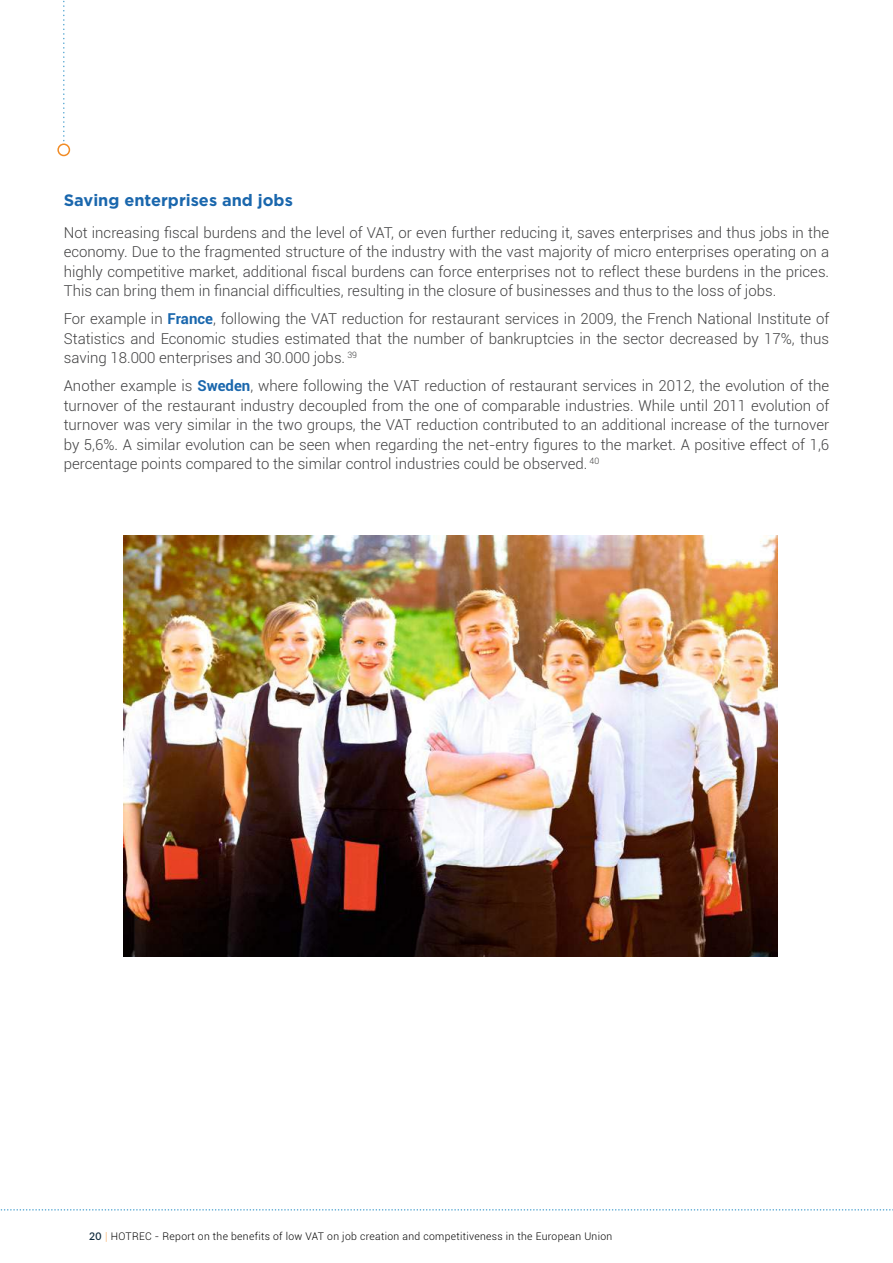
<style>
.page{position:relative;width:893px;height:1263px;background:#fff}
.page>*{position:absolute;margin:0;border:0;box-sizing:border-box;transform-origin:0 0}
.t1{font:700 16.5px "Gotham";color:#1a67ad}
.t2{font:300 15px/19.5px "Roboto";color:#414142;text-align:justify}
.t3{font:300 10.5px "Roboto";letter-spacing:.03em;color:#000}
.s1{font-weight:700;color:#1a67ad}
.s2{font-family:"Lato";font-weight:600;color:#0e293c}
.s3{font-family:"Lato";color:#f18c26}
</style>
<div class="page">
<img style="left:124px;top:536px;width:654px;height:420px">
<svg style="left:0;top:1209px;width:893px;height:1px"></svg>
<svg style="left:63px;top:0;width:2px;height:142px"></svg>
<div style="left:57px;top:143px;width:13px;height:13px;border:2px solid #f18c26;border-radius:50%"></div>
<p class="t1" style="left:64px;top:189px;width:231px">Saving enterprises and jobs</p>
<p class="t2" style="left:64px;top:222px;width:767px">Not increasing fiscal burdens and the level of VAT, or even further reducing it, saves enterprises and thus jobs in the economy. Due to the fragmented structure of the industry with the vast majority of micro enterprises operating on a highly competitive market, additional fiscal burdens can force enterprises not to reflect these burdens in the prices.<br>This can bring them in financial difficulties, resulting in the closure of businesses and thus to the loss of jobs.</p>
<p class="t2" style="left:64px;top:309px;width:767px">For example in <span class="s1">France</span>, following the VAT reduction for restaurant services in 2009, the French National Institute of Statistics and Economic studies estimated that the number of bankruptcies in the sector decreased by 17%, thus saving 18.000 enterprises and 30.000 jobs. <sup>39</sup></p>
<p class="t2" style="left:64px;top:376px;width:767px">Another example is <span class="s1">Sweden</span>, where following the VAT reduction of restaurant services in 2012, the evolution of the turnover of the restaurant industry decoupled from the one of comparable industries. While until 2011 evolution of turnover was very similar in the two groups, the VAT reduction contributed to an additional increase of the turnover by 5,6%. A similar evolution can be seen when regarding the net-entry figures to the market. A positive effect of 1,6 percentage points compared to the similar control industries could be observed. <sup>40</sup></p>
<p class="t3" style="left:89px;top:1229px;width:524px"><span class="s2">20</span> <span class="s3">|</span> HOTREC - Report on the benefits of low VAT on job creation and competitiveness in the European Union</p>
</div>
